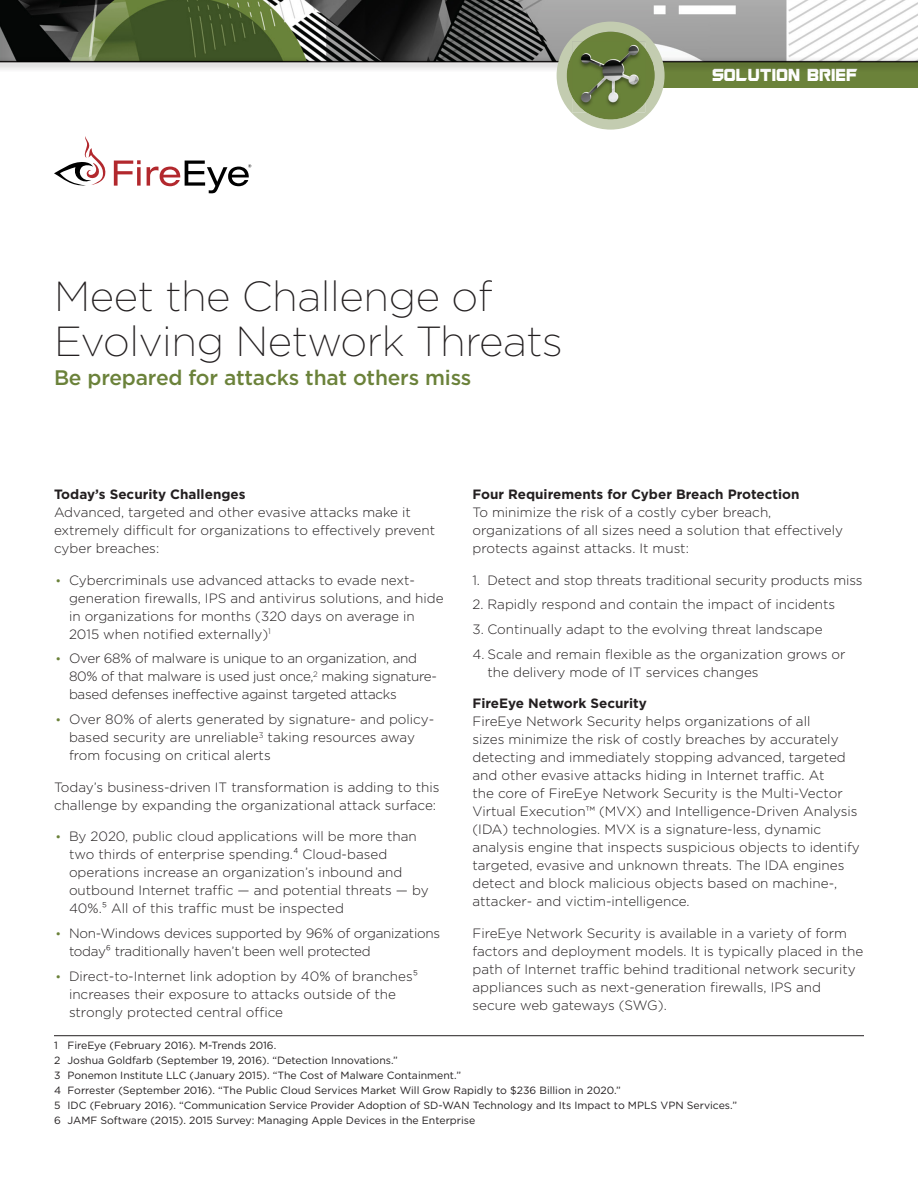
<style>
.page{position:relative;width:918px;height:1188px;background:#fff}
.page>*{position:absolute;margin:0;border:0;box-sizing:border-box;transform-origin:0 0}
.t1{font:200 42px/45px "Gotham";letter-spacing:-.01em;color:#231f20}
.t2{font:500 21px "Gotham";letter-spacing:-.01em;color:#6b823a}
.Body_Text_9_12{font:300 13.5px/18px "Gotham";color:#231f20}
.Body_Text_9_12-2{font:300 13.5px/18px "Gotham";letter-spacing:-.02em;color:#231f20}
.Subhead_Level_1{font:700 13.5px "Gotham";color:#231f20}
.t3{font:12.15px "Guardians";color:#fff}
.footnote_with_rule{font:10.5px "Gotham";color:#231f20}
.s1{font-weight:400;font-size:12px;color:#6b823a}
</style>
<div class="page">
<div style="left:627px;top:62px;width:291px;height:26px;background:#6b823a"></div>
<img style="left:0;top:0;width:918px;height:57px">
<div style="left:0;top:57px;width:918px;height:16px;background:#231f20;opacity:.75"></div>
<hr style="left:0;top:61px;width:918px;height:1px;background:#231f20">
<svg style="left:114px;top:160px;width:27px;height:26px"></svg>
<svg style="left:54px;top:136px;width:52px;height:50px"></svg>
<svg style="left:147px;top:161px;width:104px;height:32px"></svg>
<svg style="left:557px;top:22px;width:108px;height:108px"></svg>
<div style="left:567px;top:32px;width:87px;height:87px;background:#6a8139;border-radius:50%"></div>
<img style="left:572px;top:41px;width:73px;height:71px">
<hr style="left:54px;top:1035px;width:810px;height:1px;background:#231f20">
<p class="t1" style="left:54px;top:272px;width:510px">Meet the Challenge of<br>Evolving Network Threats</p>
<p class="t2" style="left:54px;top:364px;width:419px">Be prepared for attacks that others miss</p>
<p class="t3" style="left:713px;top:67px;width:147px">SOLUTION BRIEF</p>
<p class="Subhead_Level_1" style="left:54px;top:485px;width:193px">Today’s Security Challenges</p>
<p class="Body_Text_9_12" style="left:54px;top:503px;width:383px">Advanced, targeted and other evasive attacks make it extremely difficult for organizations to effectively prevent cyber breaches:</p>
<p class="Body_Text_9_12" style="left:69px;top:570px;width:376px;text-indent:-14px"><span class="s1">•</span> Cybercriminals use advanced attacks to evade next&shy;generation firewalls, IPS and antivirus solutions, and hide in organizations for months (320 days on average in 2015 when notified externally)<sup>1</sup></p>
<p class="Body_Text_9_12-2" style="left:69px;top:649px;width:370px;text-indent:-14px"><span class="s1">•</span> Over 68% of malware is unique to an organization, and<br>80% of that malware is used just once,<sup>2</sup> making signature&shy;based defenses ineffective against targeted attacks</p>
<p class="Body_Text_9_12" style="left:69px;top:710px;width:367px;text-indent:-14px"><span class="s1">•</span> Over 80% of alerts generated by signature- and policy&shy;based security are unreliable<sup>3</sup> taking resources away from focusing on critical alerts</p>
<p class="Body_Text_9_12" style="left:54px;top:777px;width:387px">Today’s business-driven IT transformation is adding to this challenge by expanding the organizational attack surface:</p>
<p class="Body_Text_9_12" style="left:69px;top:827px;width:361px;text-indent:-14px"><span class="s1">•</span> By 2020, public cloud applications will be more than two thirds of enterprise spending.⁴ Cloud-based operations increase an organization’s inbound and outbound Internet traffic — and potential threats — by 40%.⁵ All of this traffic must be inspected</p>
<p class="Body_Text_9_12-2" style="left:69px;top:924px;width:373px;text-indent:-14px"><span class="s1">•</span> Non-Windows devices supported by 96% of organizations today⁶ traditionally haven’t been well protected</p>
<p class="Body_Text_9_12" style="left:69px;top:966px;width:351px;text-indent:-14px"><span class="s1">•</span> Direct-to-Internet link adoption by 40% of branches⁵ increases their exposure to attacks outside of the strongly protected central office</p>
<p class="Subhead_Level_1" style="left:472px;top:485px;width:329px">Four Requirements for Cyber Breach Protection</p>
<p class="Body_Text_9_12" style="left:472px;top:503px;width:372px">To minimize the risk of a costly cyber breach, organizations of all sizes need a solution that effectively protects against attacks. It must:</p>
<p class="Body_Text_9_12" style="left:472px;top:570px;width:392px">1. Detect and stop threats traditional security products miss</p>
<p class="Body_Text_9_12" style="left:472px;top:595px;width:364px">2. Rapidly respond and contain the impact of incidents</p>
<p class="Body_Text_9_12" style="left:472px;top:620px;width:352px">3. Continually adapt to the evolving threat landscape</p>
<p class="Body_Text_9_12" style="left:488px;top:645px;width:360px;text-indent:-15px">4. Scale and remain flexible as the organization grows or the delivery mode of IT services changes</p>
<p class="Subhead_Level_1" style="left:472px;top:695px;width:176px">FireEye Network Security</p>
<p class="Body_Text_9_12" style="left:472px;top:712px;width:389px">FireEye Network Security helps organizations of all<br>sizes minimize the risk of costly breaches by accurately detecting and immediately stopping advanced, targeted and other evasive attacks hiding in Internet traffic. At<br>the core of FireEye Network Security is the Multi-Vector Virtual Execution™ (MVX) and Intelligence-Driven Analysis (IDA) technologies. MVX is a signature-less, dynamic analysis engine that inspects suspicious objects to identify targeted, evasive and unknown threats. The IDA engines detect and block malicious objects based on machine-, attacker- and victim-intelligence.</p>
<p class="Body_Text_9_12" style="left:472px;top:924px;width:392px">FireEye Network Security is available in a variety of form factors and deployment models. It is typically placed in the path of Internet traffic behind traditional network security appliances such as next-generation firewalls, IPS and secure web gateways (SWG).</p>
<p class="footnote_with_rule" style="left:54px;top:1039px;width:224px">1 FireEye (February 2016). M-Trends 2016.</p>
<p class="footnote_with_rule" style="left:54px;top:1054px;width:345px">2 Joshua Goldfarb (September 19, 2016). “Detection Innovations.”</p>
<p class="footnote_with_rule" style="left:54px;top:1069px;width:409px">3 Ponemon Institute LLC (January 2015). “The Cost of Malware Containment.”</p>
<p class="footnote_with_rule" style="left:54px;top:1084px;width:568px">4 Forrester (September 2016). “The Public Cloud Services Market Will Grow Rapidly to $236 Billion in 2020.”</p>
<p class="footnote_with_rule" style="left:54px;top:1099px;width:685px">5 IDC (February 2016). “Communication Service Provider Adoption of SD-WAN Technology and Its Impact to MPLS VPN Services.”</p>
<p class="footnote_with_rule" style="left:54px;top:1114px;width:423px">6 JAMF Software (2015). 2015 Survey: Managing Apple Devices in the Enterprise</p>
</div>
